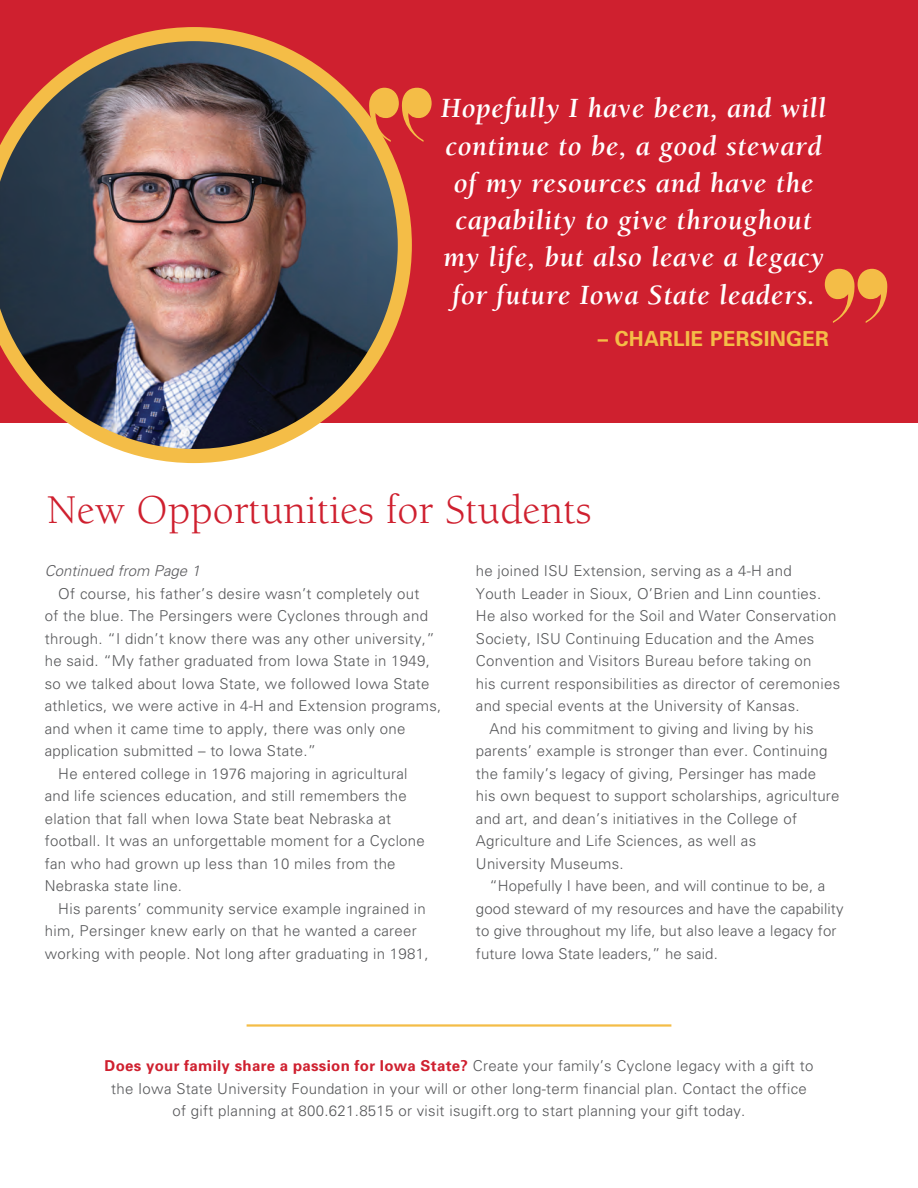
<style>
.page{position:relative;width:918px;height:1188px;background:#fff}
.page>*{position:absolute;margin:0;border:0;box-sizing:border-box;transform-origin:0 0}
.t1{font:42px "Berkeley";color:#cf202f}
.t2{font:italic 700 28.5px/37.2px "Berkeley";letter-spacing:.02em;color:#fff;text-align:center}
.t3{font:700 20.7px "Univers";letter-spacing:.01em;color:#f4bd47}
.t4{font:300 15px/22.5px "Univers";letter-spacing:.02em;color:#57585a;text-align:center}
.t5{font:italic 300 15px "Univers";color:#5a5a5d}
.s1{font-weight:700;color:#cf202f}
</style>
<div class="page">
<div style="left:0;top:0;width:918px;height:422px;background:#cf202f"></div>
<svg style="left:825px;top:269px;width:63px;height:54px"></svg>
<svg style="left:412px;top:88px;width:20px;height:54px"></svg>
<hr style="left:247px;top:1024px;width:424px;height:3px;background:#f4bd47">
<img style="left:0;top:27px;width:412px;height:436px">
<h2 class="t2" style="left:441px;top:91px;width:386px">Hopefully I have been, and will continue to be, a good steward of my resources and have the capability to give throughout my life, but also leave a legacy for future Iowa State leaders.</h2>
<h3 class="t3" style="left:598px;top:326px;width:233px">– CHARLIE PERSINGER</h3>
<h1 class="t1" style="left:47px;top:487px;width:546px">New Opportunities for Students</h1>
<p class="t5" style="left:45px;top:562px;width:157px">Continued from Page 1</p>
<p class="t4" style="left:58px;top:582px;width:363px">Of course, his father’s desire wasn’t completely out</p>
<p class="t4" style="left:45px;top:604px;width:385px">of the blue. The Persingers were Cyclones through and</p>
<p class="t4" style="left:45px;top:627px;width:391px">through. “I didn’t know there was any other university,”</p>
<p class="t4" style="left:45px;top:649px;width:387px">he said. “My father graduated from Iowa State in 1949,</p>
<p class="t4" style="left:45px;top:672px;width:386px">so we talked about Iowa State, we followed Iowa State</p>
<p class="t4" style="left:45px;top:694px;width:398px">athletics, we were active in 4-H and Extension programs,</p>
<p class="t4" style="left:45px;top:717px;width:362px">and when it came time to apply, there was only one</p>
<p class="t4" style="left:45px;top:739px;width:273px">application submitted – to Iowa State.”</p>
<p class="t4" style="left:58px;top:762px;width:351px">He entered college in 1976 majoring in agricultural</p>
<p class="t4" style="left:45px;top:784px;width:364px">and life sciences education, and still remembers the</p>
<p class="t4" style="left:45px;top:807px;width:348px">elation that fall when Iowa State beat Nebraska at</p>
<p class="t4" style="left:45px;top:829px;width:382px">football. It was an unforgettable moment for a Cyclone</p>
<p class="t4" style="left:45px;top:852px;width:352px">fan who had grown up less than 10 miles from the</p>
<p class="t4" style="left:45px;top:874px;width:139px">Nebraska state line.</p>
<p class="t4" style="left:58px;top:897px;width:369px">His parents’ community service example ingrained in</p>
<p class="t4" style="left:45px;top:919px;width:374px">him, Persinger knew early on that he wanted a career</p>
<p class="t4" style="left:45px;top:942px;width:385px">working with people. Not long after graduating in 1981,</p>
<p class="t4" style="left:476px;top:559px;width:317px">he joined ISU Extension, serving as a 4-H and</p>
<p class="t4" style="left:476px;top:582px;width:347px">Youth Leader in Sioux, O’Brien and Linn counties.</p>
<p class="t4" style="left:476px;top:604px;width:362px">He also worked for the Soil and Water Conservation</p>
<p class="t4" style="left:476px;top:627px;width:340px">Society, ISU Continuing Education and the Ames</p>
<p class="t4" style="left:476px;top:649px;width:337px">Convention and Visitors Bureau before taking on</p>
<p class="t4" style="left:476px;top:672px;width:366px">his current responsibilities as director of ceremonies</p>
<p class="t4" style="left:476px;top:694px;width:325px">and special events at the University of Kansas.</p>
<p class="t4" style="left:489px;top:717px;width:326px">And his commitment to giving and living by his</p>
<p class="t4" style="left:476px;top:739px;width:353px">parents’ example is stronger than ever. Continuing</p>
<p class="t4" style="left:476px;top:762px;width:342px">the family’s legacy of giving, Persinger has made</p>
<p class="t4" style="left:476px;top:784px;width:365px">his own bequest to support scholarships, agriculture</p>
<p class="t4" style="left:476px;top:807px;width:323px">and art, and dean’s initiatives in the College of</p>
<p class="t4" style="left:476px;top:829px;width:282px">Agriculture and Life Sciences, as well as</p>
<p class="t4" style="left:476px;top:852px;width:149px">University Museums.</p>
<p class="t4" style="left:489px;top:874px;width:337px">“Hopefully I have been, and will continue to be, a</p>
<p class="t4" style="left:476px;top:897px;width:369px">good steward of my resources and have the capability</p>
<p class="t4" style="left:476px;top:919px;width:362px">to give throughout my life, but also leave a legacy for</p>
<p class="t4" style="left:476px;top:942px;width:243px">future Iowa State leaders,” he said.</p>
<p class="t4" style="left:105px;top:1054px;width:710px"><span class="s1">Does your family share a passion for Iowa State?</span> Create your family’s Cyclone legacy with a gift to the Iowa State University Foundation in your will or other long-term financial plan. Contact the office of gift planning at 800.621.8515 or visit isugift.org to start planning your gift today.</p>
</div>
